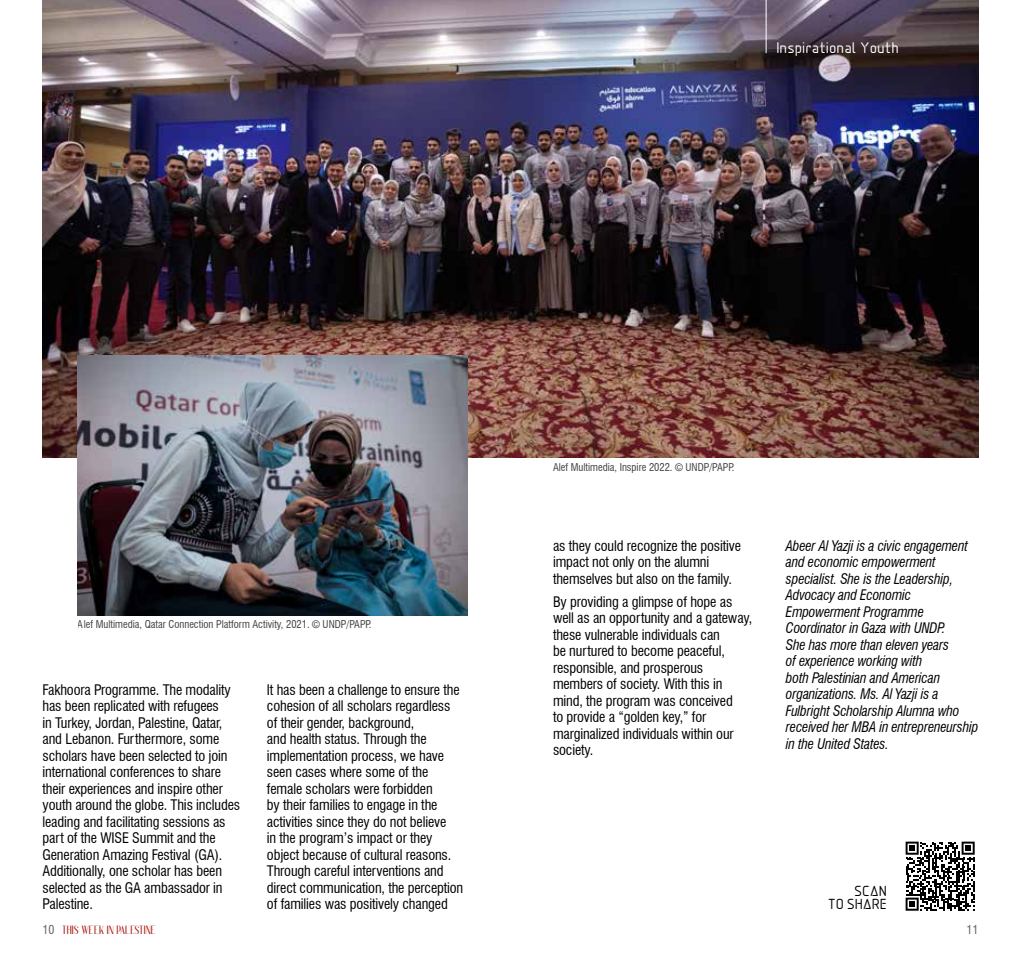
<style>
.page{position:relative;width:1021px;height:957px;background:#fff}
.page>*{position:absolute;margin:0;border:0;box-sizing:border-box;transform-origin:0 0}
.t1{font:condensed 14.25px/16.5px "Swiss 721 BT";letter-spacing:-.01em;color:#000}
.t2{font:italic condensed 14.25px/16.5px "Swiss 721 BT";letter-spacing:-.01em;color:#000;scale:.96 1}
.t3{font:14.25px "Aadhunik";color:#fff}
.t4{font:13.5px/13.8px "Aadhunik";letter-spacing:-.01em;color:#000;text-align:right}
.t5{font:700 12px "Anteric";color:#a6120c}
.t6{font:condensed 12px "Swiss 721 BT";color:#646363}
.t7{font:condensed 10.5px "Swiss 721 BT";color:#000}
.s1{font-family:"Arial";font-stretch:normal}
.s2{font-family:"Swiss 721 BT";font-weight:400;font-stretch:condensed;color:#646363}
</style>
<div class="page">
<img style="left:43px;top:0;width:935px;height:457px">
<img style="left:78px;top:355px;width:390px;height:260px">
<hr style="left:765px;top:0;width:1px;height:53px;background:#fff">
<svg style="left:905px;top:841px;width:69px;height:69px"></svg>
<p class="t3" style="left:777px;top:35px;width:124px">Inspirational Youth</p>
<p class="t7" style="left:78px;top:618px;width:295px">Alef Multimedia, Qatar Connection Platform Activity, 2021. <span class="s1">©</span> UNDP/PAPP.</p>
<p class="t1" style="left:43px;top:681px;width:199px">Fakhoora Programme. The modality has been replicated with refugees<br>in Turkey, Jordan, Palestine, Qatar, and Lebanon. Furthermore, some scholars have been selected to join international conferences to share their experiences and inspire other youth around the globe. This includes leading and facilitating sessions as part of the WISE Summit and the Generation Amazing Festival (GA).<br>Additionally, one scholar has been selected as the GA ambassador in Palestine.</p>
<p class="t1" style="left:267px;top:681px;width:198px">It has been a challenge to ensure the cohesion of all scholars regardless of their gender, background,<br>and health status. Through the implementation process, we have seen cases where some of the female scholars were forbidden<br>by their families to engage in the activities since they do not believe<br>in the program’s impact or they object because of cultural reasons.<br>Through careful interventions and direct communication, the perception of families was positively changed</p>
<p class="t7" style="left:553px;top:460px;width:183px">Alef Multimedia, Inspire 2022. <span class="s1">©</span> UNDP/PAPP.</p>
<p class="t1" style="left:553px;top:537px;width:189px">as they could recognize the positive impact not only on the alumni themselves but also on the family.</p>
<p class="t1" style="left:553px;top:593px;width:201px">By providing a glimpse of hope as well as an opportunity and a gateway, these vulnerable individuals can<br>be nurtured to become peaceful, responsible, and prosperous members of society. With this in mind, the program was conceived<br>to provide a “golden key,” for marginalized individuals within our society.</p>
<p class="t2" style="left:786px;top:537px;width:202px">Abeer Al Yazji is a civic engagement and economic empowerment specialist. She is the Leadership,<br>Advocacy and Economic<br>Empowerment Programme<br>Coordinator in Gaza with UNDP.<br>She has more than eleven years<br>of experience working with<br>both Palestinian and American organizations. Ms. Al Yazji is a<br>Fulbright Scholarship Alumna who received her MBA in entrepreneurship in the United States.</p>
<p class="t4" style="left:828px;top:881px;width:61px">SCAN<br>TO SHARE</p>
<p class="t5" style="left:43px;top:924px;width:115px"><span class="s2">10</span> THIS WEEK IN PALESTINE</p>
<p class="t6" style="left:966px;top:922px;width:13px">11</p>
</div>
